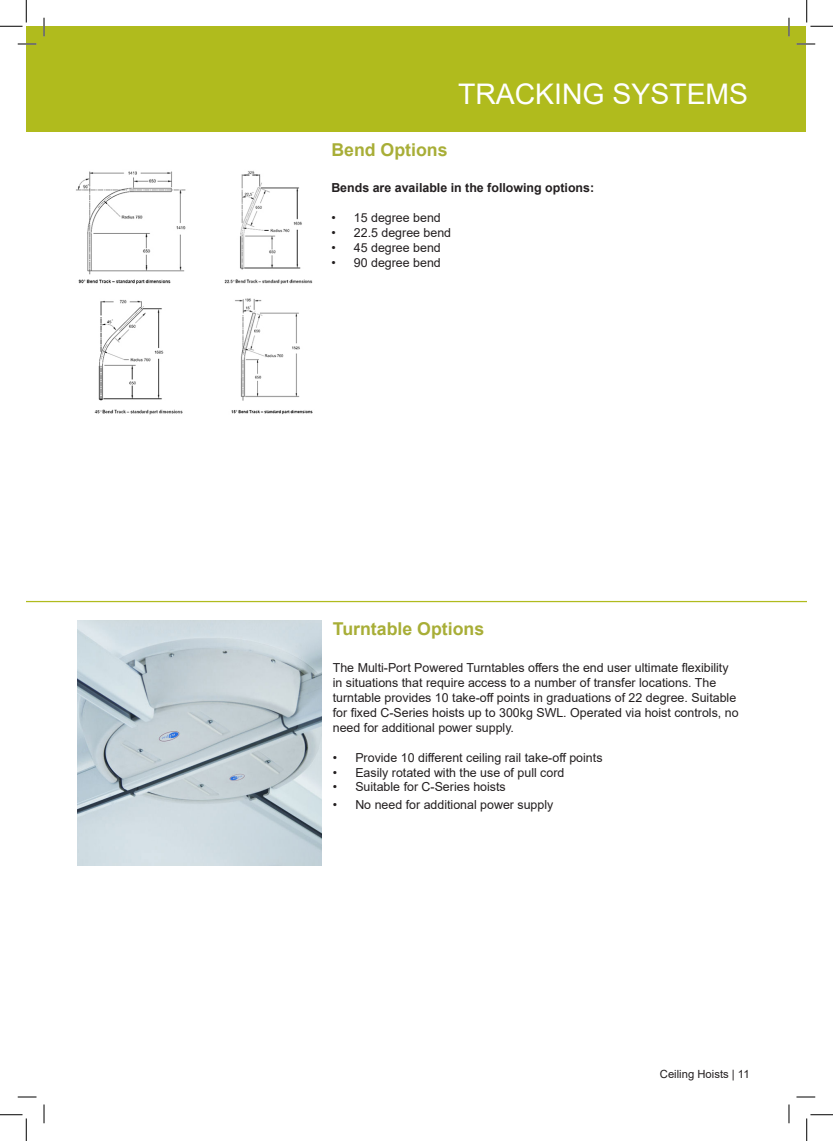
<style>
.page{position:relative;width:833px;height:1141px;background:#fff}
.page>*{position:absolute;margin:0;border:0;box-sizing:border-box;transform-origin:0 0}
.t1{font:28.38px "Arial";color:#fff}
.t2{font:700 17.75px "Arial";color:#a8ae37}
.t3{font:12.38px/14.9px "Arial";color:#231f20}
.t4{font:700 12.38px "Arial";color:#231f20}
.t5{font:11.25px "Arial";color:#231f20}
</style>
<div class="page">
<div style="left:27px;top:27px;width:778px;height:105px;background:#b0bb1d"></div>
<hr style="left:26px;top:601px;width:780px;height:1px;background:#b0bb1d">
<img style="left:76px;top:170px;width:237px;height:244px">
<img style="left:78px;top:620px;width:244px;height:245px">
<svg style="left:18px;top:43px;width:18px;height:2px"></svg>
<svg style="left:796px;top:43px;width:18px;height:2px"></svg>
<svg style="left:18px;top:1096px;width:18px;height:1px"></svg>
<svg style="left:796px;top:1096px;width:18px;height:1px"></svg>
<svg style="left:43px;top:18px;width:2px;height:18px"></svg>
<svg style="left:43px;top:1104px;width:2px;height:19px"></svg>
<svg style="left:787px;top:18px;width:2px;height:18px"></svg>
<svg style="left:788px;top:1104px;width:1px;height:19px"></svg>
<svg style="left:0;top:0;width:27px;height:27px"></svg>
<svg style="left:0;top:1114px;width:27px;height:26px"></svg>
<svg style="left:806px;top:0;width:26px;height:27px"></svg>
<svg style="left:806px;top:1114px;width:26px;height:26px"></svg>
<p class="t1" style="left:458px;top:74px;width:291px">TRACKING SYSTEMS</p>
<p class="t2" style="left:331px;top:137px;width:118px">Bend Options</p>
<p class="t4" style="left:331px;top:179px;width:264px">Bends are available in the following options:</p>
<p class="t3" style="left:331px;top:210px;width:111px">• 15 degree bend</p>
<p class="t3" style="left:331px;top:225px;width:121px">• 22.5 degree bend</p>
<p class="t3" style="left:331px;top:240px;width:111px">• 45 degree bend</p>
<p class="t3" style="left:331px;top:255px;width:111px">• 90 degree bend</p>
<p class="t2" style="left:332px;top:616px;width:153px">Turntable Options</p>
<p class="t3" style="left:332px;top:660px;width:407px">The Multi-Port Powered Turntables offers the end user ultimate flexibility in situations that require access to a number of transfer locations. The turntable provides 10 take-off points in graduations of 22 degree. Suitable for fixed C-Series hoists up to 300kg SWL. Operated via hoist controls, no need for additional power supply.</p>
<p class="t3" style="left:332px;top:749px;width:271px">• Provide 10 different ceiling rail take-off points</p>
<p class="t3" style="left:332px;top:764px;width:233px">• Easily rotated with the use of pull cord</p>
<p class="t3" style="left:332px;top:779px;width:174px">• Suitable for C-Series hoists</p>
<p class="t3" style="left:332px;top:797px;width:222px">• No need for additional power supply</p>
<p class="t5" style="left:659px;top:1065px;width:91px">Ceiling Hoists | 11</p>
</div>
